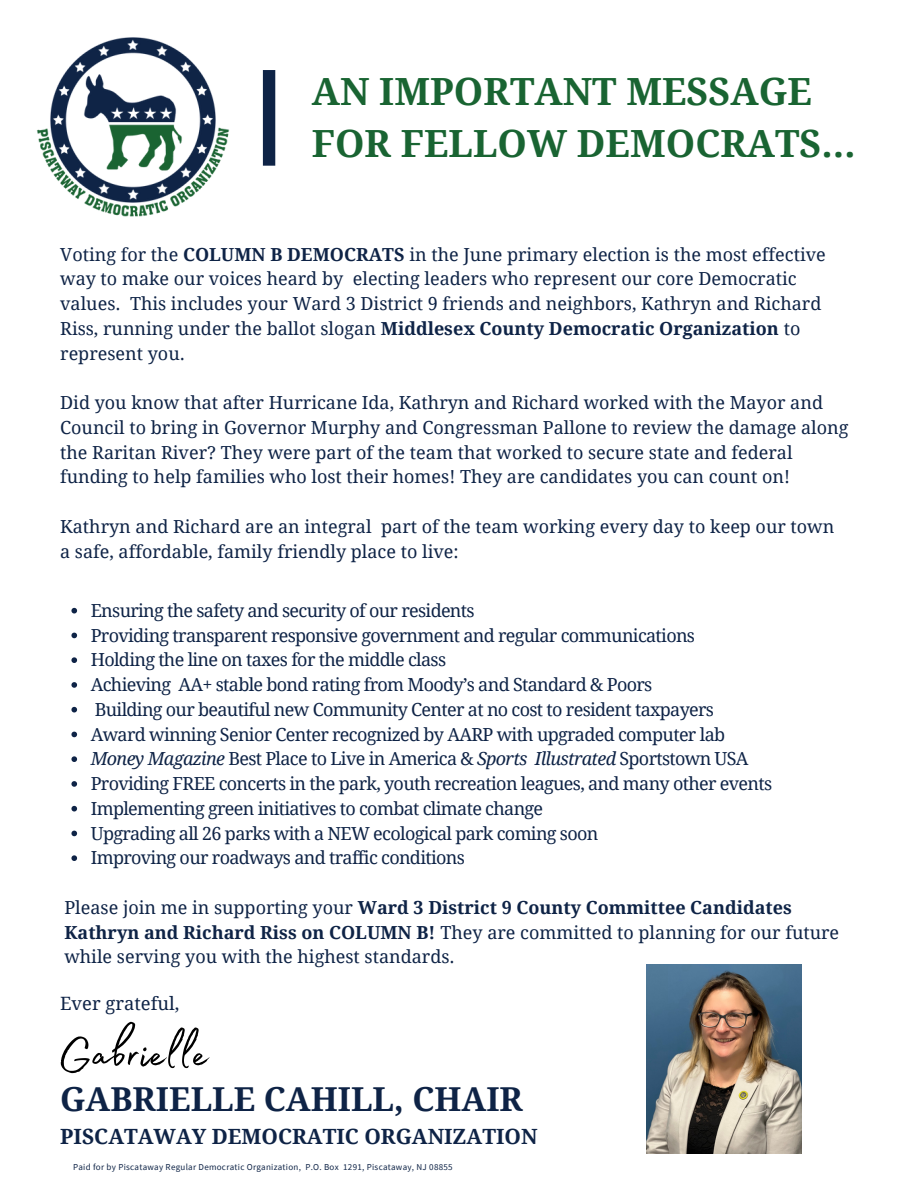
<style>
.page{position:relative;width:918px;height:1188px;background:#fff}
.page>*{position:absolute;margin:0;border:0;box-sizing:border-box;transform-origin:0 0}
.t1{font:58.5px "Madelyn Fill";color:#000}
.t2{font:700 37.5px/51.8px "Droid Serif";color:#196432}
.t3{font:700 33px "Droid Serif";color:#0e2346}
.t4{font:700 21px "Droid Serif";color:#0e2346}
.t5{font:18.3px "Droid Serif";color:#0e2346}
.t6{font:18px/24.8px "Droid Serif";color:#0e2346}
.t7{font:18px/24.8px "Droid Serif";letter-spacing:-.04em;color:#0e2346}
.t8{font:9px "Source Sans Pro";letter-spacing:.03em;color:#0e2346}
.s1{font-weight:700}
.s2{font-style:italic}
</style>
<div class="page">
<img style="left:37px;top:37px;width:193px;height:180px">
<div style="left:263px;top:70px;width:12px;height:96px;background:#0e2346"></div>
<img style="left:646px;top:964px;width:155px;height:189px">
<svg style="left:71px;top:608px;width:6px;height:5px"></svg>
<svg style="left:71px;top:633px;width:6px;height:5px"></svg>
<svg style="left:71px;top:657px;width:6px;height:6px"></svg>
<svg style="left:71px;top:682px;width:6px;height:6px"></svg>
<svg style="left:71px;top:707px;width:6px;height:5px"></svg>
<svg style="left:71px;top:732px;width:6px;height:5px"></svg>
<svg style="left:71px;top:756px;width:6px;height:6px"></svg>
<svg style="left:71px;top:781px;width:6px;height:6px"></svg>
<svg style="left:71px;top:806px;width:6px;height:5px"></svg>
<svg style="left:71px;top:831px;width:6px;height:5px"></svg>
<svg style="left:71px;top:855px;width:6px;height:6px"></svg>
<h2 class="t2" style="left:312px;top:66px;width:545px">AN IMPORTANT MESSAGE<br>FOR FELLOW DEMOCRATS…</h2>
<p class="t6" style="left:60px;top:242px;width:767px">Voting for the <span class="s1">COLUMN B DEMOCRATS</span> in the June primary election is the most effective way to make our voices heard by electing leaders who represent our core Democratic values. This includes your Ward 3 District 9 friends and neighbors, Kathryn and Richard Riss, running under the ballot slogan <span class="s1">Middlesex County Democratic Organization</span> to represent you.</p>
<p class="t6" style="left:60px;top:391px;width:790px">Did you know that after Hurricane Ida, Kathryn and Richard worked with the Mayor and Council to bring in Governor Murphy and Congressman Pallone to review the damage along the Raritan River? They were part of the team that worked to secure state and federal funding to help families who lost their homes! They are candidates you can count on!</p>
<p class="t6" style="left:60px;top:514px;width:776px">Kathryn and Richard are an integral part of the team working every day to keep our town a safe, affordable, family friendly place to live:</p>
<p class="t7" style="left:91px;top:598px;width:683px">Ensuring the safety and security of our residents<br>Providing transparent responsive government and regular communications<br>Holding the line on taxes for the middle class<br>Achieving AA+ stable bond rating from Moody’s and Standard &amp; Poors<br>Building our beautiful new Community Center at no cost to resident taxpayers<br>Award winning Senior Center recognized by AARP with upgraded computer lab <span class="s2">Money Magazine</span> Best Place to Live in America &amp; <span class="s2">Sports Illustrated</span> Sportstown USA Providing FREE concerts in the park, youth recreation leagues, and many other events Implementing green initiatives to combat climate change<br>Upgrading all 26 parks with a NEW ecological park coming soon<br>Improving our roadways and traffic conditions</p>
<p class="t6" style="left:64px;top:895px;width:776px">Please join me in supporting your <span class="s1">Ward 3 District 9 County Committee Candidates<br>Kathryn and Richard Riss on COLUMN B!</span> They are committed to planning for our future while serving you with the highest standards.</p>
<p class="t5" style="left:60px;top:993px;width:121px">Ever grateful,</p>
<h1 class="t1" style="left:58px;top:1009px;width:152px">Gabrielle</h1>
<h3 class="t3" style="left:60px;top:1080px;width:464px">GABRIELLE CAHILL, CHAIR</h3>
<p class="t4" style="left:60px;top:1124px;width:479px">PISCATAWAY DEMOCRATIC ORGANIZATION</p>
<p class="t8" style="left:73px;top:1161px;width:381px">Paid for by Piscataway Regular Democratic Organization, P.O. Box 1291, Piscataway, NJ 08855</p>
</div>
